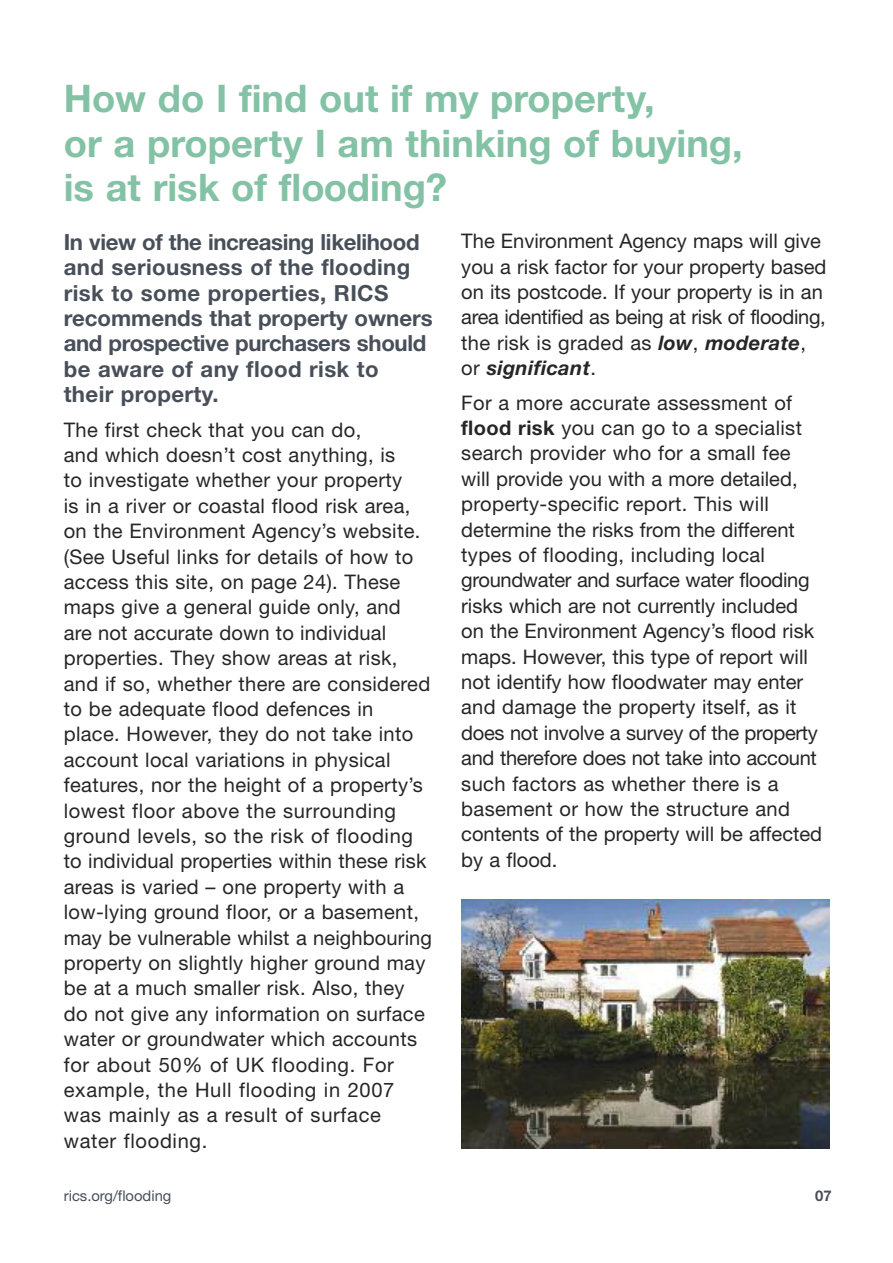
<style>
.page{position:relative;width:893px;height:1263px;background:#fff}
.page>*{position:absolute;margin:0;border:0;box-sizing:border-box;transform-origin:0 0}
.t1{font:700 38.1px/44.4px "Helvetica Neue LT";color:#83c2a5}
.t2{font:700 22.2px/25.3px "Helvetica Neue LT";color:#484f59}
.t3{font:20.1px/25.3px "Helvetica Neue LT";letter-spacing:.015em;color:#272627}
.t4{font:14.85px "Helvetica Neue LT";color:#484f59}
.t5{font:700 14.85px "Helvetica Neue LT";color:#484f59}
.s1{font-weight:700;font-style:italic}
.s2{font-weight:700}
</style>
<div class="page">
<img style="left:461px;top:900px;width:368px;height:248px">
<h1 class="t1" style="left:64px;top:80px;width:681px">How do I find out if my property,<br>or a property I am thinking of buying, is at risk of flooding?</h1>
<p class="t2" style="left:64px;top:231px;width:370px">In view of the increasing likelihood and seriousness of the flooding risk to some properties, RICS recommends that property owners and prospective purchasers should be aware of any flood risk to their property.</p>
<p class="t3" style="left:64px;top:419px;width:370px">The first check that you can do,<br>and which doesn’t cost anything, is<br>to investigate whether your property<br>is in a river or coastal flood risk area, on the Environment Agency’s website. (See Useful links for details of how to access this site, on page 24). These maps give a general guide only, and are not accurate down to individual properties. They show areas at risk, and if so, whether there are considered to be adequate flood defences in place. However, they do not take into account local variations in physical features, nor the height of a property’s lowest floor above the surrounding ground levels, so the risk of flooding to individual properties within these risk areas is varied – one property with a low-lying ground floor, or a basement, may be vulnerable whilst a neighbouring property on slightly higher ground may be at a much smaller risk. Also, they do not give any information on surface water or groundwater which accounts for about 50% of UK flooding. For example, the Hull flooding in 2007 was mainly as a result of surface water flooding.</p>
<p class="t3" style="left:461px;top:230px;width:367px">The Environment Agency maps will give you a risk factor for your property based on its postcode. If your property is in an area identified as being at risk of flooding, the risk is graded as <span class="s1">low</span>, <span class="s1">moderate</span>, or <span class="s1">significant</span>.</p>
<p class="t3" style="left:461px;top:392px;width:362px">For a more accurate assessment of <span class="s2">flood risk</span> you can go to a specialist search provider who for a small fee will provide you with a more detailed, property-specific report. This will determine the risks from the different types of flooding, including local groundwater and surface water flooding risks which are not currently included on the Environment Agency’s flood risk maps. However, this type of report will not identify how floodwater may enter and damage the property itself, as it does not involve a survey of the property and therefore does not take into account such factors as whether there is a basement or how the structure and contents of the property will be affected by a flood.</p>
<p class="t4" style="left:64px;top:1191px;width:109px">rics.org/flooding</p>
<p class="t5" style="left:815px;top:1191px;width:18px">07</p>
</div>
